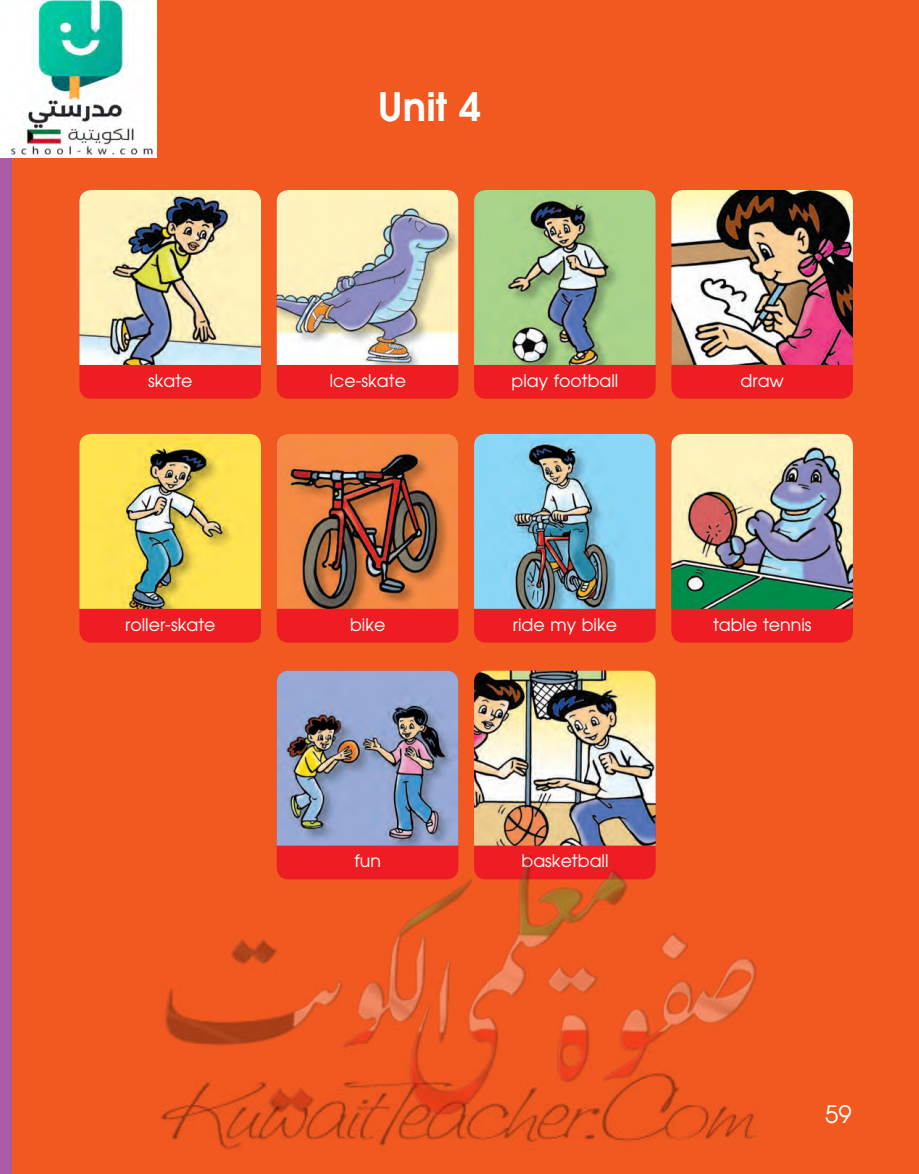
<style>
.page{position:relative;width:919px;height:1174px;background:#fff}
.page>*{position:absolute;margin:0;border:0;box-sizing:border-box;transform-origin:0 0}
.t1{font:700 39px "Avian";color:#fff}
.t2{font:24px "Avian";color:#fff}
.t3{font:17.4px "Avian";color:#fff}
</style>
<div class="page">
<div style="left:0;top:0;width:13px;height:1174px;background:#ab5ca5"></div>
<div style="left:13px;top:0;width:905px;height:1174px;background:#f15921"></div>
<div style="left:671px;top:190px;width:181px;height:209px;background:#ee1d23;border-radius:12px"></div>
<img style="left:671px;top:190px;width:181px;height:175px">
<div style="left:671px;top:434px;width:181px;height:208px;background:#ee1d23;border-radius:12px"></div>
<img style="left:671px;top:434px;width:181px;height:175px">
<div style="left:277px;top:190px;width:181px;height:209px;background:#ee1d23;border-radius:12px"></div>
<img style="left:277px;top:190px;width:181px;height:175px">
<div style="left:277px;top:434px;width:181px;height:208px;background:#ee1d23;border-radius:12px"></div>
<img style="left:277px;top:434px;width:181px;height:175px">
<div style="left:277px;top:670px;width:181px;height:209px;background:linear-gradient(to right,#ee1d23,#ee1d23);border-radius:12px"></div>
<img style="left:277px;top:670px;width:181px;height:175px">
<div style="left:79px;top:190px;width:182px;height:209px;background:#ee1d23;border-radius:12px"></div>
<img style="left:79px;top:190px;width:182px;height:175px">
<div style="left:79px;top:434px;width:182px;height:208px;background:#ee1d23;border-radius:12px"></div>
<img style="left:79px;top:434px;width:182px;height:175px">
<div style="left:474px;top:190px;width:181px;height:209px;background:#ee1d23;border-radius:12px"></div>
<img style="left:474px;top:190px;width:181px;height:175px">
<div style="left:474px;top:434px;width:181px;height:208px;background:#ee1d23;border-radius:12px"></div>
<img style="left:474px;top:434px;width:181px;height:175px">
<div style="left:474px;top:670px;width:181px;height:209px;background:linear-gradient(to right,#ee1d23,#ee1d23);border-radius:12px"></div>
<img style="left:474px;top:670px;width:181px;height:175px">
<img style="left:0;top:0;width:156px;height:158px">
<img style="left:159px;top:851px;width:598px;height:299px">
<p class="t3" style="left:148px;top:370px;width:46px">skate</p>
<p class="t3" style="left:125px;top:614px;width:92px">roller-skate</p>
<h1 class="t1" style="left:378px;top:81px;width:105px">Unit 4</h1>
<p class="t3" style="left:329px;top:370px;width:78px">Ice-skate</p>
<p class="t3" style="left:511px;top:370px;width:108px">play football</p>
<p class="t3" style="left:740px;top:370px;width:45px">draw</p>
<p class="t3" style="left:350px;top:614px;width:37px">bike</p>
<p class="t3" style="left:513px;top:614px;width:106px">ride my bike</p>
<p class="t3" style="left:713px;top:614px;width:100px">table tennis</p>
<p class="t3" style="left:354px;top:850px;width:28px">fun</p>
<p class="t3" style="left:521px;top:850px;width:88px">basketball</p>
<h2 class="t2" style="left:825px;top:1099px;width:28px">59</h2>
</div>
